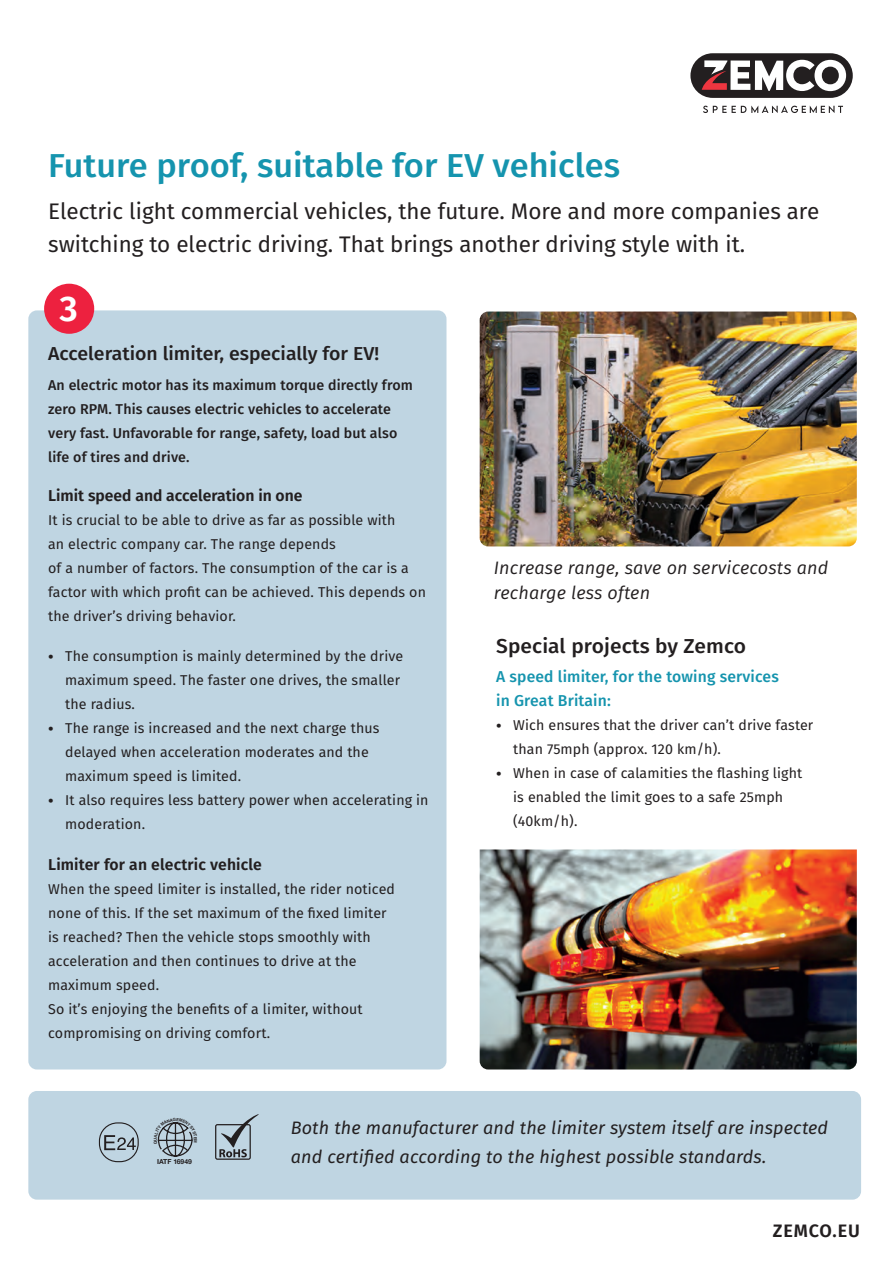
<style>
.page{position:relative;width:893px;height:1263px;background:#fff}
.page>*{position:absolute;margin:0;border:0;box-sizing:border-box;transform-origin:0 0}
.t1{font:600 35.7px "Fira Sans";color:#fff}
.t2{font:500 33.15px "Fira Sans";color:#1594ae;scale:1.04 1}
.t3{font:22.5px/33px "Fira Sans";color:#231f20}
.t4{font:500 20.1px "Fira Sans";letter-spacing:.005em;color:#231f20;scale:1.04 1}
.t5{font:500 18.75px "Fira Sans";color:#231f20;scale:1.04 1}
.t6{font:italic 18px/28.5px "Fira Sans";letter-spacing:.01em;color:#231f20}
.t7{font:italic 18px/25.5px "Fira Sans";letter-spacing:.01em;color:#231f20}
.t8{font:600 18px "Fira Sans";letter-spacing:.05em;color:#231f20}
.t9{font:600 15.75px "Fira Sans";color:#231f20}
.t10{font:500 15.75px/24px "Fira Sans";letter-spacing:.01em;color:#1594ae}
.t11{font:14.25px/24px "Fira Sans";letter-spacing:.01em;color:#231f20}
.t12{font:500 14.25px/24px "Fira Sans";letter-spacing:.01em;color:#231f20}
.t13{font:700 6.9px "Helvetica Neue";color:#231f20}
.s1{font-family:"Sarabun";font-size:15px}
</style>
<div class="page">
<div style="left:28px;top:310px;width:418px;height:759px;background:#bfd5e2;border-radius:9px"></div>
<div style="left:690px;top:53px;width:163px;height:45px;background:#231f20;border-radius:22px"></div>
<svg style="left:703px;top:106px;width:140px;height:7px"></svg>
<svg style="left:702px;top:60px;width:144px;height:31px"></svg>
<img style="left:480px;top:311px;width:377px;height:235px">
<div style="left:44px;top:284px;width:50px;height:50px;background:#ed213f;border-radius:50%"></div>
<img style="left:480px;top:849px;width:377px;height:220px">
<div style="left:28px;top:1091px;width:833px;height:108px;background:#bfd5e2;border-radius:9px"></div>
<svg style="left:215px;top:1114px;width:44px;height:46px"></svg>
<div style="left:99px;top:1122px;width:40px;height:40px;border:1px solid #231f20;border-radius:18px"></div>
<svg style="left:104px;top:1135px;width:32px;height:15px"></svg>
<svg style="left:157px;top:1122px;width:36px;height:35px"></svg>
<h2 class="t2" style="left:48px;top:139px;width:551px">Future proof, suitable for EV vehicles</h2>
<h3 class="t3" style="left:48px;top:194px;width:773px">Electric light commercial vehicles, the future. More and more companies are switching to electric driving. That brings another driving style with it.</h3>
<h1 class="t1" style="left:60px;top:279px;width:20px">3</h1>
<h3 class="t5" style="left:48px;top:338px;width:320px">Acceleration limiter, especially for EV!</h3>
<p class="t12" style="left:48px;top:372px;width:366px">An electric motor has its maximum torque directly from zero RPM. This causes electric vehicles to accelerate very fast. Unfavorable for range, safety, load but also life of tires and drive.</p>
<p class="t9" style="left:48px;top:482px;width:256px">Limit speed and acceleration in one</p>
<p class="t11" style="left:48px;top:507px;width:379px">It is crucial to be able to drive as far as possible with<br>an electric company car. The range depends<br>of a number of factors. The consumption of the car is a factor with which profit can be achieved. This depends on the driver’s driving behavior.</p>
<p class="t11" style="left:65px;top:644px;width:340px;text-indent:-17px"><span class="s1">•</span> The consumption is mainly determined by the drive maximum speed. The faster one drives, the smaller the radius.</p>
<p class="t11" style="left:65px;top:716px;width:316px;text-indent:-17px"><span class="s1">•</span> The range is increased and the next charge thus delayed when acceleration moderates and the maximum speed is limited.</p>
<p class="t11" style="left:65px;top:788px;width:365px;text-indent:-17px"><span class="s1">•</span> It also requires less battery power when accelerating in moderation.</p>
<p class="t9" style="left:48px;top:851px;width:215px">Limiter for an electric vehicle</p>
<p class="t11" style="left:48px;top:876px;width:348px">When the speed limiter is installed, the rider noticed none of this. If the set maximum of the fixed limiter is reached? Then the vehicle stops smoothly with acceleration and then continues to drive at the maximum speed.<br>So it’s enjoying the benefits of a limiter, without compromising on driving comfort.</p>
<p class="t7" style="left:494px;top:554px;width:336px">Increase range, save on servicecosts and recharge less often</p>
<h3 class="t4" style="left:496px;top:630px;width:242px">Special projects by Zemco</h3>
<p class="t10" style="left:496px;top:663px;width:284px">A speed limiter, for the towing services in Great Britain:</p>
<p class="t11" style="left:513px;top:712px;width:302px;text-indent:-17px"><span class="s1">•</span> Wich ensures that the driver can’t drive faster than 75mph (approx. 120 km/h).</p>
<p class="t11" style="left:513px;top:760px;width:291px;text-indent:-17px"><span class="s1">•</span> When in case of calamities the flashing light is enabled the limit goes to a safe 25mph (40km/h).</p>
<p class="t13" style="left:157px;top:1156px;width:37px">IATF 16949</p>
<p class="t6" style="left:291px;top:1113px;width:539px">Both the manufacturer and the limiter system itself are inspected and certified according to the highest possible standards.</p>
<p class="t8" style="left:773px;top:1216px;width:89px">ZEMCO.EU</p>
</div>
